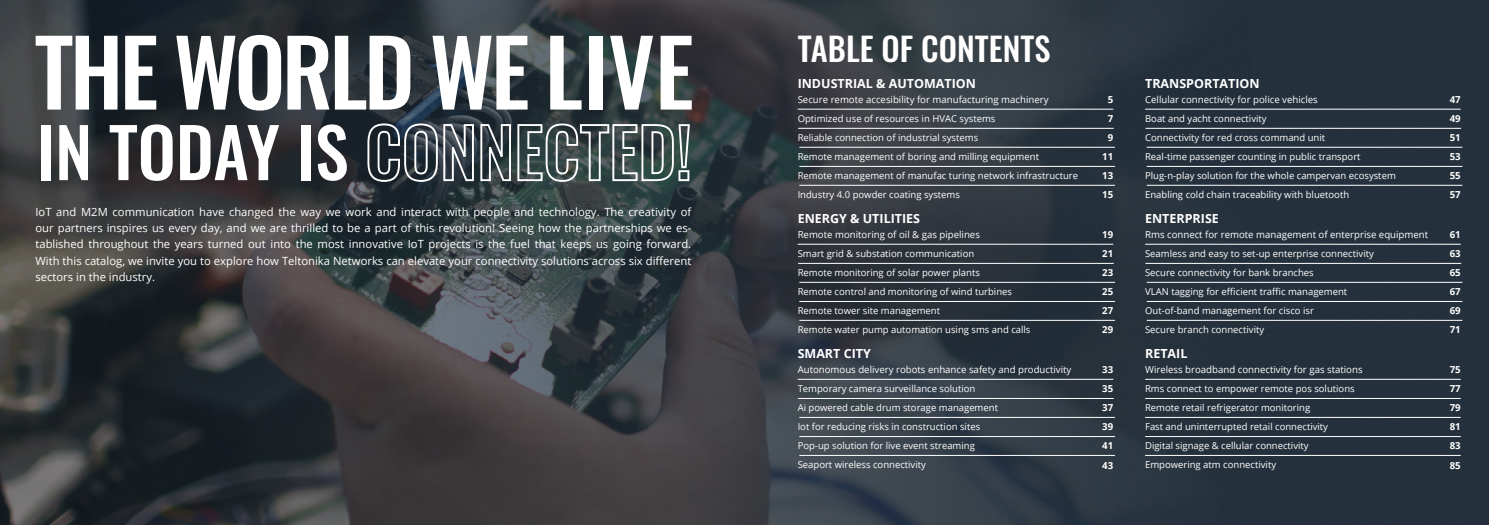
<style>
.page{position:relative;width:1489px;height:525px;background:#fff}
.page>*{position:absolute;margin:0;border:0;box-sizing:border-box;transform-origin:0 0}
.t1{font:500 91px "Oswald";letter-spacing:-.04em;color:#fff}
.t2{font:500 68px "Oswald";color:#fff}
.t3{font:500 32.5px "Oswald";color:#fff}
.t4{font:700 12.5px "Open Sans";color:#fff}
.t5{font:11.25px/16.2px "Open Sans";color:#fff;text-align:justify}
.t6{font:9.62px "Open Sans";color:#fff}
.t7{font:700 9.62px "Open Sans";color:#fff}
.t8{font:9.5px "Open Sans";color:#fff}
</style>
<div class="page">
<img style="left:0;top:0;width:1488px;height:524px">
<hr style="left:797px;top:109px;width:316px;height:1px;background:#fff">
<hr style="left:1144px;top:109px;width:316px;height:1px;background:#fff">
<hr style="left:797px;top:244px;width:316px;height:1px;background:#fff">
<hr style="left:1144px;top:244px;width:316px;height:1px;background:#fff">
<hr style="left:797px;top:379px;width:316px;height:1px;background:#fff">
<hr style="left:1144px;top:379px;width:316px;height:1px;background:#fff">
<hr style="left:798px;top:128px;width:315px;height:1px;background:#fff">
<hr style="left:1145px;top:128px;width:315px;height:1px;background:#fff">
<hr style="left:798px;top:263px;width:315px;height:1px;background:#fff">
<hr style="left:1145px;top:263px;width:315px;height:1px;background:#fff">
<hr style="left:798px;top:398px;width:315px;height:1px;background:#fff">
<hr style="left:1144px;top:398px;width:316px;height:1px;background:#fff">
<hr style="left:799px;top:147px;width:315px;height:1px;background:#fff">
<hr style="left:1146px;top:147px;width:316px;height:1px;background:#fff">
<hr style="left:799px;top:282px;width:315px;height:1px;background:#fff">
<hr style="left:1146px;top:282px;width:316px;height:1px;background:#fff">
<hr style="left:799px;top:417px;width:315px;height:1px;background:#fff">
<hr style="left:1144px;top:417px;width:316px;height:1px;background:#fff">
<hr style="left:799px;top:166px;width:315px;height:1px;background:#fff">
<hr style="left:1146px;top:166px;width:316px;height:1px;background:#fff">
<hr style="left:799px;top:301px;width:315px;height:1px;background:#fff">
<hr style="left:1146px;top:301px;width:316px;height:1px;background:#fff">
<hr style="left:799px;top:436px;width:315px;height:1px;background:#fff">
<hr style="left:1144px;top:436px;width:316px;height:1px;background:#fff">
<hr style="left:799px;top:185px;width:315px;height:1px;background:#fff">
<hr style="left:1146px;top:185px;width:316px;height:1px;background:#fff">
<hr style="left:799px;top:320px;width:315px;height:1px;background:#fff">
<hr style="left:1146px;top:320px;width:316px;height:1px;background:#fff">
<hr style="left:799px;top:455px;width:315px;height:1px;background:#fff">
<hr style="left:1144px;top:455px;width:316px;height:1px;background:#fff">
<h1 class="t1" style="left:34px;top:25px;width:661px">THE WORLD WE LIVE</h1>
<h2 class="t2" style="left:36px;top:117px;width:657px">IN TODAY IS CONNECTED!</h2>
<p class="t5" style="left:35px;top:203px;width:657px">IoT and M2M communication have changed the way we work and interact with people and technology. The creativity of our partners inspires us every day, and we are thrilled to be a part of this revolution! Seeing how the partnerships we es&shy;tablished throughout the years turned out into the most innovative IoT projects is the fuel that keeps us going forward.<br>With this catalog, we invite you to explore how Teltonika Networks can elevate your connectivity solutions across six different sectors in the industry.</p>
<h3 class="t3" style="left:797px;top:32px;width:254px">TABLE OF CONTENTS</h3>
<h3 class="t4" style="left:797px;top:74px;width:180px">INDUSTRIAL &amp; AUTOMATION</h3>
<h3 class="t4" style="left:1144px;top:74px;width:116px">TRANSPORTATION</h3>
<p class="t6" style="left:1144px;top:93px;width:174px">Cellular connectivity for police vehicles</p>
<p class="t6" style="left:797px;top:93px;width:252px">Secure remote accesibility for manufacturing machinery</p>
<p class="t7" style="left:1107px;top:92px;width:7px">5</p>
<p class="t7" style="left:1449px;top:92px;width:12px">47</p>
<p class="t7" style="left:1107px;top:112px;width:7px">7</p>
<p class="t7" style="left:1449px;top:112px;width:12px">49</p>
<p class="t7" style="left:1107px;top:131px;width:7px">9</p>
<p class="t7" style="left:1449px;top:131px;width:12px">51</p>
<p class="t7" style="left:1102px;top:150px;width:12px">11</p>
<p class="t7" style="left:1449px;top:150px;width:12px">53</p>
<p class="t7" style="left:1102px;top:169px;width:12px">13</p>
<p class="t7" style="left:1449px;top:169px;width:12px">55</p>
<p class="t7" style="left:1102px;top:188px;width:12px">15</p>
<p class="t7" style="left:1449px;top:188px;width:12px">57</p>
<p class="t7" style="left:1102px;top:227px;width:12px">19</p>
<p class="t7" style="left:1449px;top:227px;width:12px">61</p>
<p class="t7" style="left:1102px;top:247px;width:12px">21</p>
<p class="t7" style="left:1449px;top:247px;width:12px">63</p>
<p class="t7" style="left:1102px;top:266px;width:12px">23</p>
<p class="t7" style="left:1449px;top:266px;width:12px">65</p>
<p class="t7" style="left:1102px;top:285px;width:12px">25</p>
<p class="t7" style="left:1449px;top:285px;width:12px">67</p>
<p class="t7" style="left:1102px;top:304px;width:12px">27</p>
<p class="t7" style="left:1449px;top:304px;width:12px">69</p>
<p class="t7" style="left:1102px;top:323px;width:12px">29</p>
<p class="t7" style="left:1449px;top:323px;width:12px">71</p>
<p class="t7" style="left:1102px;top:362px;width:12px">33</p>
<p class="t7" style="left:1449px;top:362px;width:12px">75</p>
<p class="t7" style="left:1102px;top:382px;width:12px">35</p>
<p class="t7" style="left:1449px;top:382px;width:12px">77</p>
<p class="t7" style="left:1102px;top:401px;width:12px">37</p>
<p class="t7" style="left:1449px;top:401px;width:12px">79</p>
<p class="t7" style="left:1102px;top:420px;width:12px">39</p>
<p class="t7" style="left:1449px;top:420px;width:12px">81</p>
<p class="t7" style="left:1102px;top:439px;width:12px">41</p>
<p class="t7" style="left:1449px;top:439px;width:12px">83</p>
<p class="t7" style="left:1102px;top:458px;width:12px">43</p>
<p class="t7" style="left:1449px;top:458px;width:12px">85</p>
<p class="t8" style="left:797px;top:112px;width:199px">Optimized use of resources in HVAC systems</p>
<p class="t8" style="left:1144px;top:112px;width:123px">Boat and yacht connectivity</p>
<p class="t8" style="left:797px;top:131px;width:182px">Reliable connection of industrial systems</p>
<p class="t8" style="left:1144px;top:131px;width:182px">Connectivity for red cross command unit</p>
<p class="t8" style="left:797px;top:150px;width:243px">Remote management of boring and milling equipment</p>
<p class="t8" style="left:1144px;top:150px;width:217px">Real-time passenger counting in public transport</p>
<p class="t8" style="left:797px;top:169px;width:282px">Remote management of manufac turing network infrastructure</p>
<p class="t8" style="left:1144px;top:169px;width:252px">Plug-n-play solution for the whole campervan ecosystem</p>
<p class="t8" style="left:797px;top:188px;width:164px">Industry 4.0 powder coating systems</p>
<p class="t8" style="left:1144px;top:188px;width:205px">Enabling cold chain traceability with bluetooth</p>
<h3 class="t4" style="left:797px;top:209px;width:124px">ENERGY &amp; UTILITIES</h3>
<h3 class="t4" style="left:1144px;top:209px;width:75px">ENTERPRISE</h3>
<p class="t6" style="left:797px;top:227px;width:184px">Remote monitoring of oil &amp; gas pipelines</p>
<p class="t6" style="left:1144px;top:227px;width:284px">Rms connect for remote management of enterprise equipment</p>
<p class="t8" style="left:797px;top:247px;width:178px">Smart grid &amp; substation communication</p>
<p class="t8" style="left:1144px;top:247px;width:230px">Seamless and easy to set-up enterprise connectivity</p>
<p class="t8" style="left:797px;top:266px;width:184px">Remote monitoring of solar power plants</p>
<p class="t8" style="left:1144px;top:266px;width:170px">Secure connectivity for bank branches</p>
<p class="t8" style="left:797px;top:285px;width:216px">Remote control and monitoring of wind turbines</p>
<p class="t8" style="left:1144px;top:285px;width:204px">VLAN tagging for efficient traffic management</p>
<p class="t8" style="left:797px;top:304px;width:144px">Remote tower site management</p>
<p class="t8" style="left:1144px;top:304px;width:170px">Out-of-band management for cisco isr</p>
<p class="t8" style="left:797px;top:323px;width:234px">Remote water pump automation using sms and calls</p>
<p class="t8" style="left:1144px;top:323px;width:121px">Secure branch connectivity</p>
<h3 class="t4" style="left:797px;top:344px;width:75px">SMART CITY</h3>
<h3 class="t4" style="left:1144px;top:344px;width:44px">RETAIL</h3>
<p class="t6" style="left:797px;top:362px;width:275px">Autonomous delivery robots enhance safety and productivity</p>
<p class="t6" style="left:1144px;top:362px;width:219px">Wireless broadband connectivity for gas stations</p>
<p class="t8" style="left:797px;top:382px;width:179px">Temporary camera surveillance solution</p>
<p class="t8" style="left:1144px;top:382px;width:211px">Rms connect to empower remote pos solutions</p>
<p class="t8" style="left:797px;top:401px;width:202px">Ai powered cable drum storage management</p>
<p class="t8" style="left:1144px;top:401px;width:167px">Remote retail refrigerator monitoring</p>
<p class="t8" style="left:797px;top:420px;width:184px">Iot for reducing risks in construction sites</p>
<p class="t8" style="left:1144px;top:420px;width:184px">Fast and uninterrupted retail connectivity</p>
<p class="t8" style="left:797px;top:439px;width:179px">Pop-up solution for live event streaming</p>
<p class="t8" style="left:1144px;top:439px;width:165px">Digital signage &amp; cellular connectivity</p>
<p class="t8" style="left:797px;top:458px;width:130px">Seaport wireless connectivity</p>
<p class="t8" style="left:1144px;top:458px;width:132px">Empowering atm connectivity</p>
</div>
